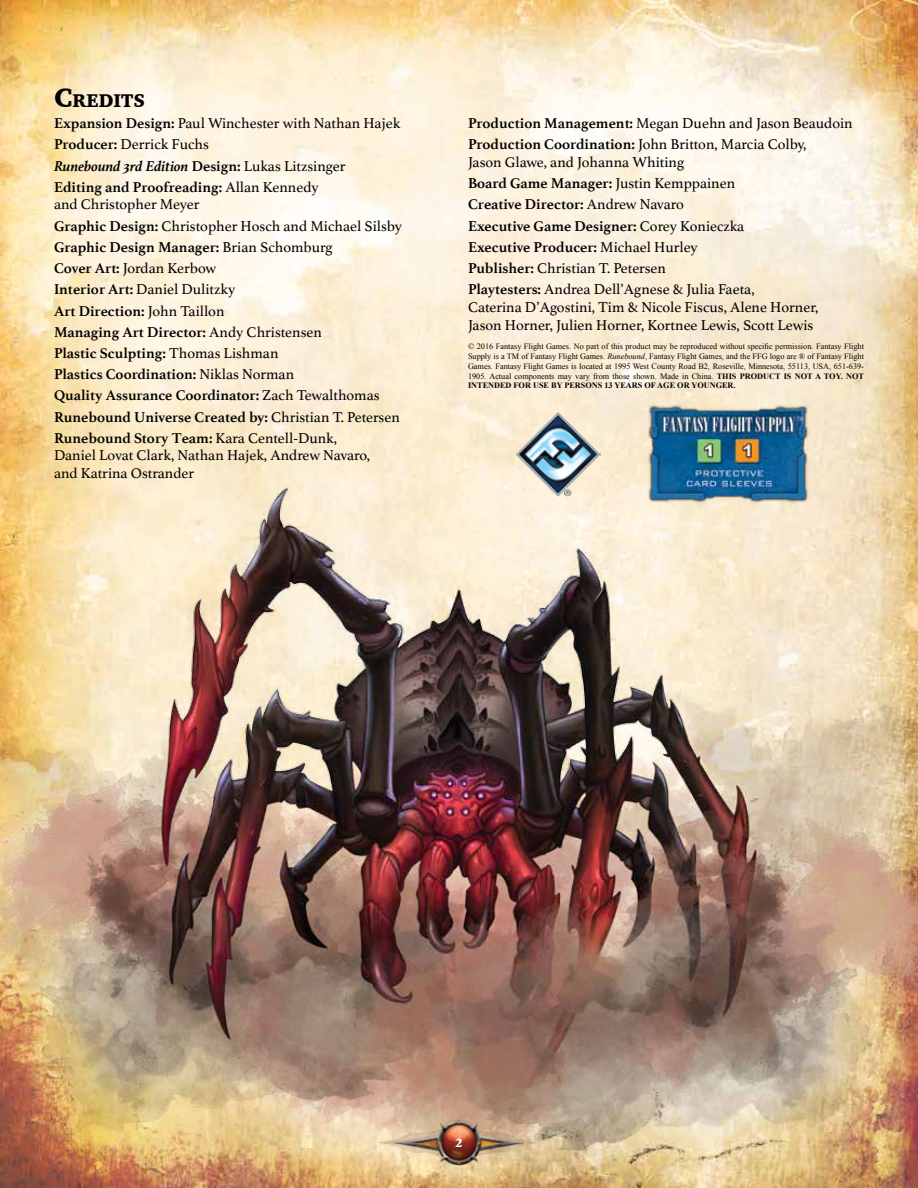
<style>
.page{position:relative;width:918px;height:1188px;background:#fff}
.page>*{position:absolute;margin:0;border:0;box-sizing:border-box;transform-origin:0 0}
.t1{font:900 18.9px "Charter";color:#000}
.t2{font:700 18px "Athelas";color:#fff}
.t3{font:15px/21.1px "Athelas";color:#000}
.t4{font:700 15px/21.1px "Athelas";color:#000}
.t5{font:8.25px/9.9px "Times New Roman";color:#000;text-align:justify}
.s1{font-size:27px}
.s2{font-weight:700}
.s3{font-weight:700;font-style:italic}
.s4{font-weight:400}
.s5{font-style:italic}
</style>
<div class="page">
<img style="left:0;top:0;width:918px;height:189px">
<img style="left:0;top:189px;width:918px;height:999px">
<img style="left:348px;top:1097px;width:222px;height:91px">
<img style="left:516px;top:411px;width:85px;height:85px">
<img style="left:639px;top:397px;width:177px;height:113px">
<p class="t1" style="left:54px;top:89px;width:93px"><span class="s1">C</span>REDITS</p>
<p class="t3" style="left:54px;top:112px;width:348px"><span class="s2">Expansion Design:</span> Paul Winchester with Nathan Hajek <span class="s2">Producer:</span> Derrick Fuchs<br><span class="s3">Runebound 3rd Edition</span> <span class="s2">Design:</span> Lukas Litzsinger<br><span class="s2">Editing and Proofreading:</span> Allan Kennedy</p>
<p class="t4" style="left:54px;top:194px;width:349px"><span class="s4">and Christopher Meyer<br></span>Graphic Design: <span class="s4">Christopher Hosch and Michael Silsby </span>Graphic Design Manager: <span class="s4">Brian Schomburg<br></span>Cover Art: <span class="s4">Jordan Kerbow<br></span>Interior Art: <span class="s4">Daniel Dulitzky<br></span>Art Direction: <span class="s4">John Taillon<br></span>Managing Art Director: <span class="s4">Andy Christensen<br></span>Plastic Sculpting: <span class="s4">Thomas Lishman<br></span>Plastics Coordination: <span class="s4">Niklas Norman<br></span>Quality Assurance Coordinator: <span class="s4">Zach Tewalthomas </span>Runebound Universe Created by: <span class="s4">Christian T. Petersen </span>Runebound Story Team: <span class="s4">Kara Centell-Dunk,</span></p>
<p class="t3" style="left:54px;top:446px;width:318px;line-height:17.7px">Daniel Lovat Clark, Nathan Hajek, Andrew Navaro, and Katrina Ostrander</p>
<p class="t3" style="left:468px;top:112px;width:386px"><span class="s2">Production Management:</span> Megan Duehn and Jason Beaudoin<br><span class="s2">Production Coordination:</span> John Britton, Marcia Colby,</p>
<p class="t3" style="left:468px;top:151px;width:288px">Jason Glawe, and Johanna Whiting<br><span class="s2">Board Game Manager:</span> Justin Kemppainen <span class="s2">Creative Director:</span> Andrew Navaro<br><span class="s2">Executive Game Designer:</span> Corey Konieczka <span class="s2">Executive Producer:</span> Michael Hurley <span class="s2">Publisher:</span> Christian T. Petersen<br><span class="s2">Playtesters:</span> Andrea Dell’Agnese &amp; Julia Faeta,</p>
<p class="t3" style="left:468px;top:298px;width:352px;line-height:18px">Caterina D’Agostini, Tim &amp; Nicole Fiscus, Alene Horner,<br>Jason Horner, Julien Horner, Kortnee Lewis, Scott Lewis</p>
<p class="t5" style="left:468px;top:341px;width:398px">© 2016 Fantasy Flight Games. No part of this product may be reproduced without specific permission. Fantasy Flight Supply is a TM of Fantasy Flight Games. <span class="s5">Runebound</span>, Fantasy Flight Games, and the FFG logo are ® of Fantasy Flight Games. Fantasy Flight Games is located at 1995 West County Road B2, Roseville, Minnesota, 55113, USA, 651-639- 1905. Actual components may vary from those shown. Made in China. <span class="s2">THIS PRODUCT IS NOT A TOY. NOT INTENDED FOR USE BY PERSONS 13 YEARS OF AGE OR YOUNGER.</span></p>
<p class="t2" style="left:455px;top:1126px;width:9px">2</p>
</div>
